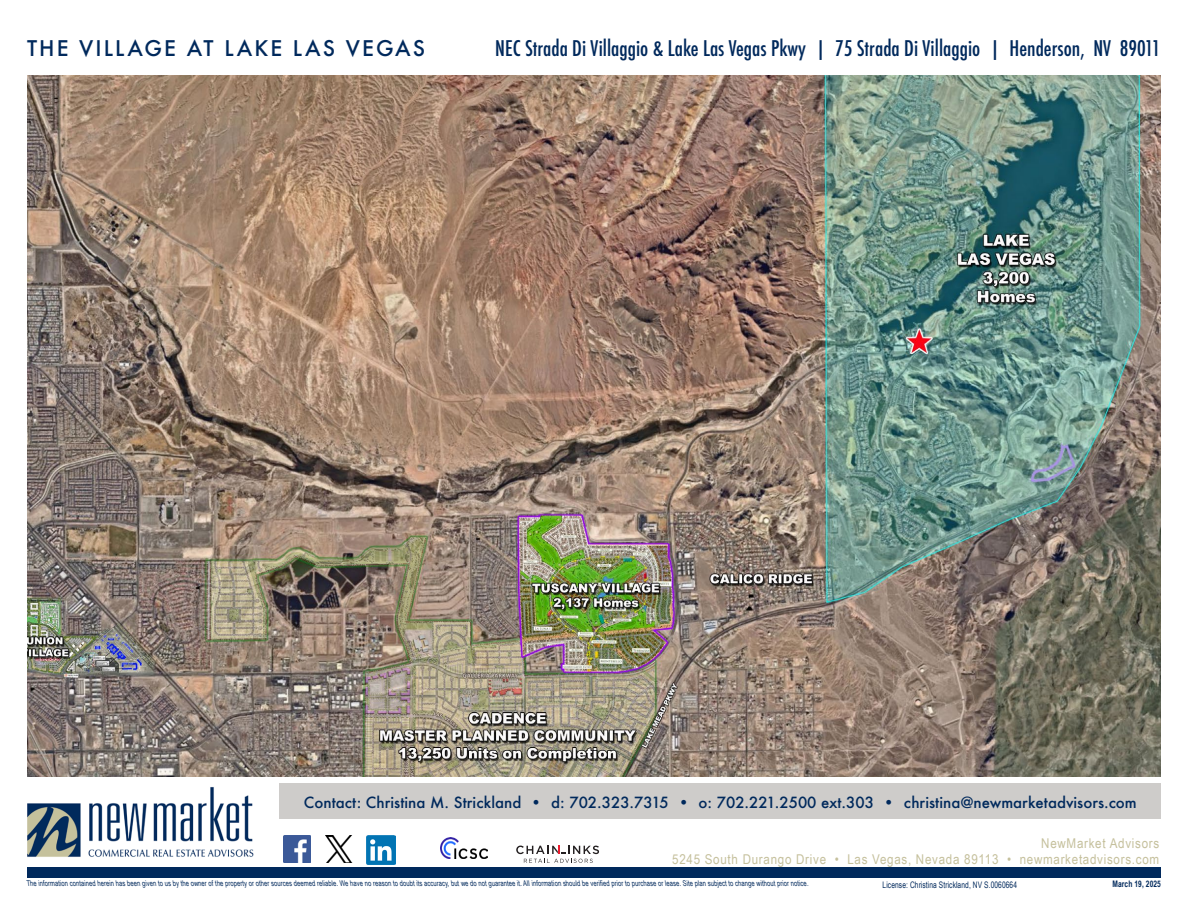
<style>
.page{position:relative;width:1188px;height:918px;background:#fff}
.page>*{position:absolute;margin:0;border:0;box-sizing:border-box;transform-origin:0 0}
.t1{font:500 condensed 21px "Futura";color:#00295c}
.t2{font:500 21px "Futura";letter-spacing:.1em;color:#00295c}
.t3{font:500 15px "Futura";color:#00295c}
.t4{font:13.5px "Arial Narrow";letter-spacing:.05em;color:#c5c09c;scale:1.05 1}
.t5{font:9px "Arial Narrow";letter-spacing:.01em;color:#00295c;scale:.9 1}
.t6{font:700 9px "Arial Narrow";letter-spacing:.01em;color:#00295c;scale:.9 1}
.t7{font:7.8px "Arial Narrow";color:#00295c;scale:.9 1}
.s1{font-stretch:condensed}
</style>
<div class="page">
<img style="left:27px;top:76px;width:1134px;height:701px">
<div style="left:27px;top:867px;width:1134px;height:11px;background:#00295c"></div>
<img style="left:27px;top:787px;width:227px;height:70px">
<img style="left:284px;top:836px;width:26px;height:27px">
<img style="left:325px;top:836px;width:27px;height:27px">
<svg style="left:516px;top:846px;width:83px;height:17px"></svg>
<img style="left:367px;top:835px;width:28px;height:29px">
<div style="left:280px;top:784px;width:881px;height:35px;background:#ceccca"></div>
<img style="left:441px;top:838px;width:47px;height:21px">
<p class="t2" style="left:27px;top:34px;width:400px">THE VILLAGE AT LAKE LAS VEGAS</p>
<p class="t1" style="left:495px;top:35px;width:667px">NEC Strada Di Villaggio &amp; Lake Las Vegas Pkwy | 75 Strada Di Villaggio | Henderson, NV 89011</p>
<p class="t3" style="left:304px;top:792px;width:834px">Contact: Christina M. Strickland <span class="s1">•</span> d: 702.323.7315 <span class="s1">•</span> o: 702.221.2500 ext.303 <span class="s1">•</span> christina@newmarketadvisors.com</p>
<p class="t4" style="left:1041px;top:833px;width:114px">NewMarket Advisors</p>
<p class="t4" style="left:672px;top:849px;width:465px">5245 South Durango Drive • Las Vegas, Nevada 89113 • newmarketadvisors.com</p>
<p class="t5" style="left:883px;top:878px;width:151px">License: Christina Strickland, NV S.0060664</p>
<p class="t6" style="left:1113px;top:877px;width:55px">March 19, 2025</p>
<p class="t7" style="left:27px;top:878px;width:870px">The information contained herein has been given to us by the ownerofthe property orothersources deemed reliable.We have no reason to doubtits accuracy,butwe do notguarantee it.Allinformation should be verified priorto purchase orlease.Site plan subjectto change withoutpriornotice.</p>
</div>
